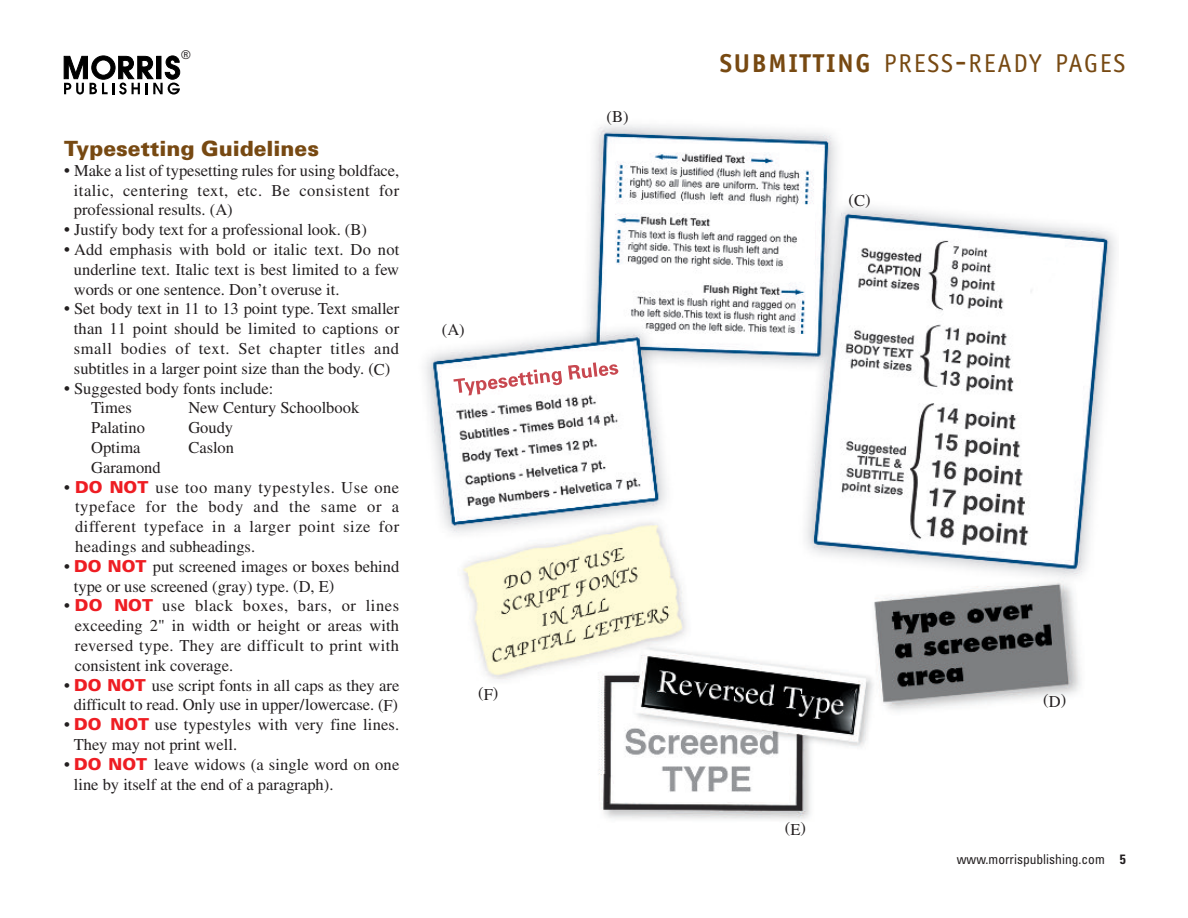
<style>
.page{position:relative;width:1188px;height:918px;background:#fff}
.page>*{position:absolute;margin:0;border:0;box-sizing:border-box;transform-origin:0 0}
.t1{font:25.8px "Officina Sans";letter-spacing:.065em;color:#774912}
.t2{font:900 21px "Univers";color:#774912}
.t3{font:16.5px/19.8px "Times";color:#231f20;text-align:justify}
.t4{font:condensed 13.5px "Univers";color:#231f20}
.t5{font:condensed 12px "Univers";color:#231f20}
.s1{font-weight:700}
.s2{font-size:34.5px}
.s3{font-family:"Univers";font-weight:900;color:#ee1d23}
</style>
<div class="page">
<img style="left:425px;top:124px;width:691px;height:696px">
<img style="left:453px;top:362px;width:161px;height:34px">
<svg style="left:64px;top:56px;width:116px;height:39px"></svg>
<p class="t5" style="left:181px;top:50px;width:11px">®</p>
<h1 class="t1" style="left:720px;top:53px;width:407px"><span class="s1">SUBMITTING</span> PRESS<span class="s2">-</span>READY PAGES</h1>
<p class="t2" style="left:64px;top:141px;width:256px">Typesetting Guidelines</p>
<p class="t3" style="left:74px;top:162px;width:327px;text-indent:-10px"><span class="s1">•</span> Make a list of typesetting rules for using boldface, italic, centering text, etc. Be consistent for professional results. (A)</p>
<p class="t3" style="left:64px;top:222px;width:304px"><span class="s1">•</span> Justify body text for a professional look. (B)</p>
<p class="t3" style="left:74px;top:241px;width:327px;text-indent:-10px"><span class="s1">•</span> Add emphasis with bold or italic text. Do not underline text. Italic text is best limited to a few words or one sentence. Don’t overuse it.</p>
<p class="t3" style="left:64px;top:301px;width:337px;text-align:center"><span class="s1">•</span> Set body text in 11 to 13 point type. Text smaller than 11 point should be limited to captions or small bodies of text. Set chapter titles and subtitles in a larger point size than the body. (C)</p>
<p class="t3" style="left:91px;top:380px;width:184px;text-indent:-27px"><span class="s1">•</span> Suggested body fonts include:<br>Times</p>
<p class="t3" style="left:188px;top:400px;width:172px">New Century Schoolbook</p>
<p class="t3" style="left:91px;top:420px;width:55px">Palatino</p>
<p class="t3" style="left:188px;top:420px;width:46px">Goudy</p>
<p class="t3" style="left:91px;top:439px;width:51px">Optima</p>
<p class="t3" style="left:188px;top:439px;width:47px">Caslon</p>
<p class="t3" style="left:91px;top:459px;width:71px">Garamond</p>
<p class="t3" style="left:75px;top:479px;width:326px;text-indent:-11px"><span class="s1">•</span> <span class="s3">DO NOT</span> use too many typestyles. Use one typeface for the body and the same or a different typeface in a larger point size for headings and subheadings.</p>
<p class="t3" style="left:74px;top:558px;width:327px;text-indent:-10px"><span class="s1">•</span> <span class="s3">DO NOT</span> put screened images or boxes behind type or use screened (gray) type. (D, E)</p>
<p class="t3" style="left:75px;top:598px;width:326px;text-indent:-11px"><span class="s1">•</span> <span class="s3">DO NOT</span> use black boxes, bars, or lines exceeding 2" in width or height or areas with reversed type. They are difficult to print with consistent ink coverage.</p>
<p class="t3" style="left:64px;top:677px;width:337px;text-align:center"><span class="s1">•</span> <span class="s3">DO NOT</span> use script fonts in all caps as they are difficult to read. Only use in upper/lowercase. (F)</p>
<p class="t3" style="left:74px;top:717px;width:327px;text-indent:-10px"><span class="s1">•</span> <span class="s3">DO NOT</span> use typestyles with very fine lines.<br>They may not print well.</p>
<p class="t3" style="left:74px;top:756px;width:327px;text-indent:-10px"><span class="s1">•</span> <span class="s3">DO NOT</span> leave widows (a single word on one line by itself at the end of a paragraph).</p>
<p class="t3" style="left:442px;top:321px;width:24px">(A)</p>
<p class="t3" style="left:478px;top:684px;width:22px">(F)</p>
<p class="t3" style="left:607px;top:108px;width:23px">(B)</p>
<p class="t3" style="left:849px;top:191px;width:23px">(C)</p>
<p class="t3" style="left:785px;top:819px;width:23px">(E)</p>
<p class="t3" style="left:1043px;top:692px;width:24px">(D)</p>
<p class="t4" style="left:957px;top:854px;width:170px">www.morrispublishing.com <span class="s1">5</span></p>
</div>
